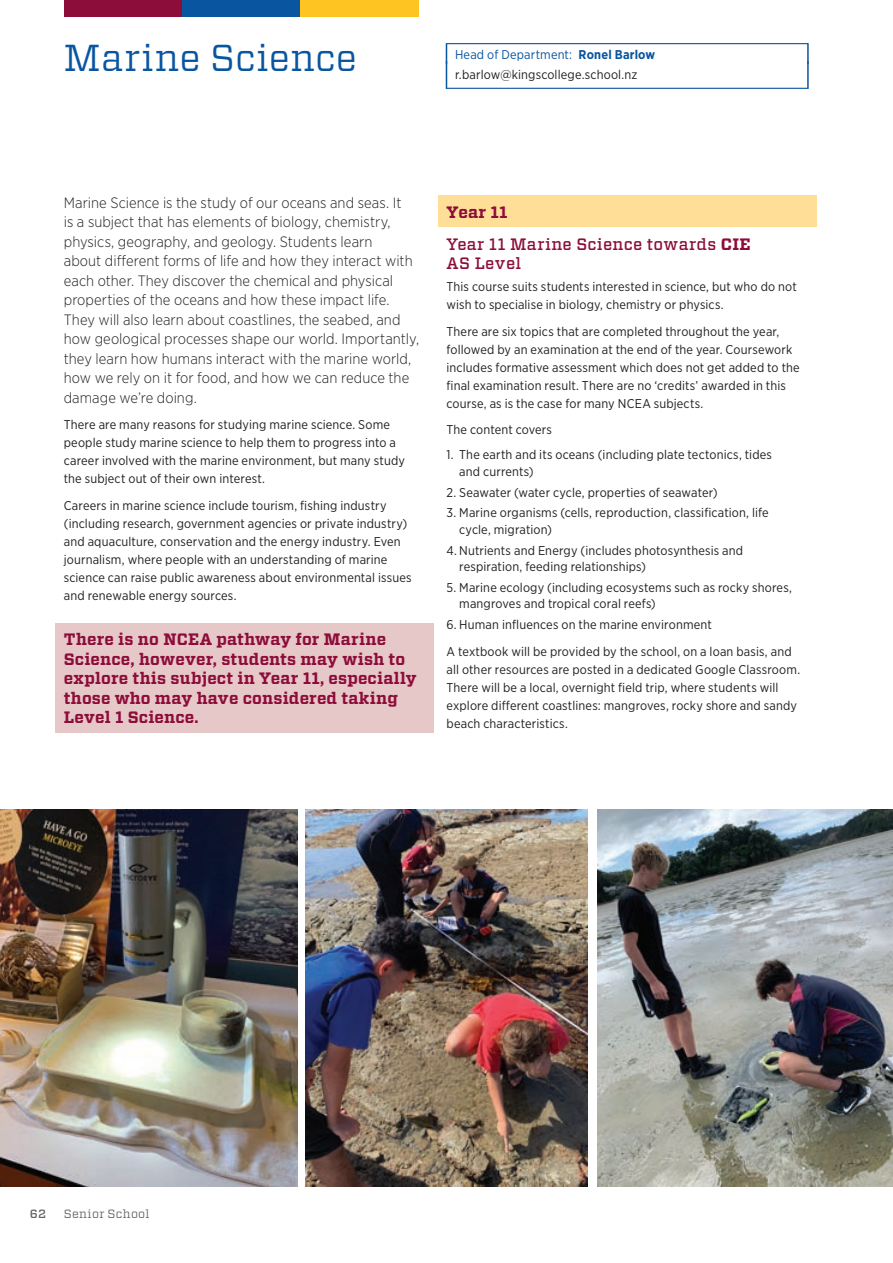
<style>
.page{position:relative;width:893px;height:1263px;background:#fff}
.page>*{position:absolute;margin:0;border:0;box-sizing:border-box;transform-origin:0 0}
.t1{font:37.5px "Vitesse";letter-spacing:.01em;color:#0a55a0}
.t2{font:700 16.5px/19.5px "Vitesse";letter-spacing:.015em;color:#8d0d3a}
.t3{font:500 16.5px/31.8px "Vitesse";letter-spacing:.025em;color:#8d0d3a}
.t4{font:300 15px/19.5px "Gotham Narrow";letter-spacing:.005em;color:#231f20}
.t5{font:12.75px/18px "Gotham Narrow";letter-spacing:.01em;color:#231f20}
.t6{font:12px "Vitesse";letter-spacing:.03em;color:#636366}
.t7{font:500 12px "Vitesse";color:#636366}
.s1{color:#0a55a0}
.s2{font-weight:700;color:#0a55a0}
.s3{font-weight:700}
</style>
<div class="page">
<hr style="left:807px;top:43px;width:2px;height:21px;background:#0a55a0">
<hr style="left:446px;top:43px;width:362px;height:1px;background:#0a55a0">
<svg style="left:446px;top:43px;width:1px;height:45px"></svg>
<hr style="left:807px;top:61px;width:2px;height:28px;background:#0a55a0">
<hr style="left:446px;top:88px;width:362px;height:1px;background:#0a55a0">
<div style="left:55px;top:623px;width:379px;height:109px;background:#e7c8c9"></div>
<div style="left:438px;top:196px;width:378px;height:31px;background:#ffde97"></div>
<img style="left:306px;top:809px;width:281px;height:377px">
<img style="left:598px;top:809px;width:295px;height:377px">
<img style="left:0;top:809px;width:297px;height:377px">
<div style="left:64px;top:0;width:118px;height:17px;background:#8d0d3a"></div>
<div style="left:182px;top:0;width:119px;height:17px;background:#0a55a0"></div>
<div style="left:301px;top:0;width:118px;height:17px;background:#fec422"></div>
<h1 class="t1" style="left:64px;top:33px;width:295px">Marine Science</h1>
<p class="t5" style="left:455px;top:44px;width:202px;line-height:20.5px"><span class="s1">Head of Department:</span> <span class="s2">Ronel Barlow </span>r.barlow@kingscollege.school.nz</p>
<p class="t4" style="left:64px;top:192px;width:357px">Marine Science is the study of our oceans and seas. It<br>is a subject that has elements of biology, chemistry, physics, geography, and geology. Students learn<br>about different forms of life and how they interact with each other. They discover the chemical and physical properties of the oceans and how these impact life.<br>They will also learn about coastlines, the seabed, and how geological processes shape our world. Importantly, they learn how humans interact with the marine world, how we rely on it for food, and how we can reduce the damage we’re doing.</p>
<p class="t5" style="left:64px;top:415px;width:343px">There are many reasons for studying marine science. Some people study marine science to help them to progress into a career involved with the marine environment, but many study the subject out of their own interest.</p>
<p class="t5" style="left:64px;top:496px;width:349px">Careers in marine science include tourism, fishing industry (including research, government agencies or private industry) and aquaculture, conservation and the energy industry. Even journalism, where people with an understanding of marine science can raise public awareness about environmental issues and renewable energy sources.</p>
<p class="t2" style="left:64px;top:630px;width:354px">There is no NCEA pathway for Marine Science, however, students may wish to explore this subject in Year 11, especially those who may have considered taking Level 1 Science.</p>
<p class="t3" style="left:446px;top:196px;width:306px"><span class="s3">Year 11<br></span>Year 11 Marine Science towards <span class="s3">CIE</span></p>
<p class="t3" style="left:446px;top:247px;width:76px">AS Level</p>
<p class="t5" style="left:446px;top:278px;width:352px">This course suits students interested in science, but who do not wish to specialise in biology, chemistry or physics.</p>
<p class="t5" style="left:446px;top:322px;width:355px">There are six topics that are completed throughout the year, followed by an examination at the end of the year. Coursework includes formative assessment which does not get added to the final examination result. There are no ‘credits’ awarded in this course, as is the case for many NCEA subjects.</p>
<p class="t5" style="left:446px;top:421px;width:107px">The content covers</p>
<p class="t5" style="left:459px;top:446px;width:314px;line-height:16.5px;text-indent:-13px">1. The earth and its oceans (including plate tectonics, tides and currents)</p>
<p class="t5" style="left:446px;top:483px;width:273px">2. Seawater (water cycle, properties of seawater)</p>
<p class="t5" style="left:459px;top:504px;width:311px;line-height:16.5px;text-indent:-13px">3. Marine organisms (cells, reproduction, classification, life cycle, migration)</p>
<p class="t5" style="left:459px;top:542px;width:285px;line-height:16.5px;text-indent:-13px">4. Nutrients and Energy (includes photosynthesis and respiration, feeding relationships)</p>
<p class="t5" style="left:459px;top:579px;width:334px;line-height:16.5px;text-indent:-13px">5. Marine ecology (including ecosystems such as rocky shores, mangroves and tropical coral reefs)</p>
<p class="t5" style="left:446px;top:611px;width:347px;line-height:26.5px">6. Human influences on the marine environment<br>A textbook will be provided by the school, on a loan basis, and</p>
<p class="t5" style="left:446px;top:660px;width:355px">all other resources are posted in a dedicated Google Classroom.<br>There will be a local, overnight field trip, where students will explore different coastlines: mangroves, rocky shore and sandy beach characteristics.</p>
<p class="t7" style="left:30px;top:1206px;width:18px">62</p>
<p class="t6" style="left:64px;top:1206px;width:87px">Senior School</p>
</div>
